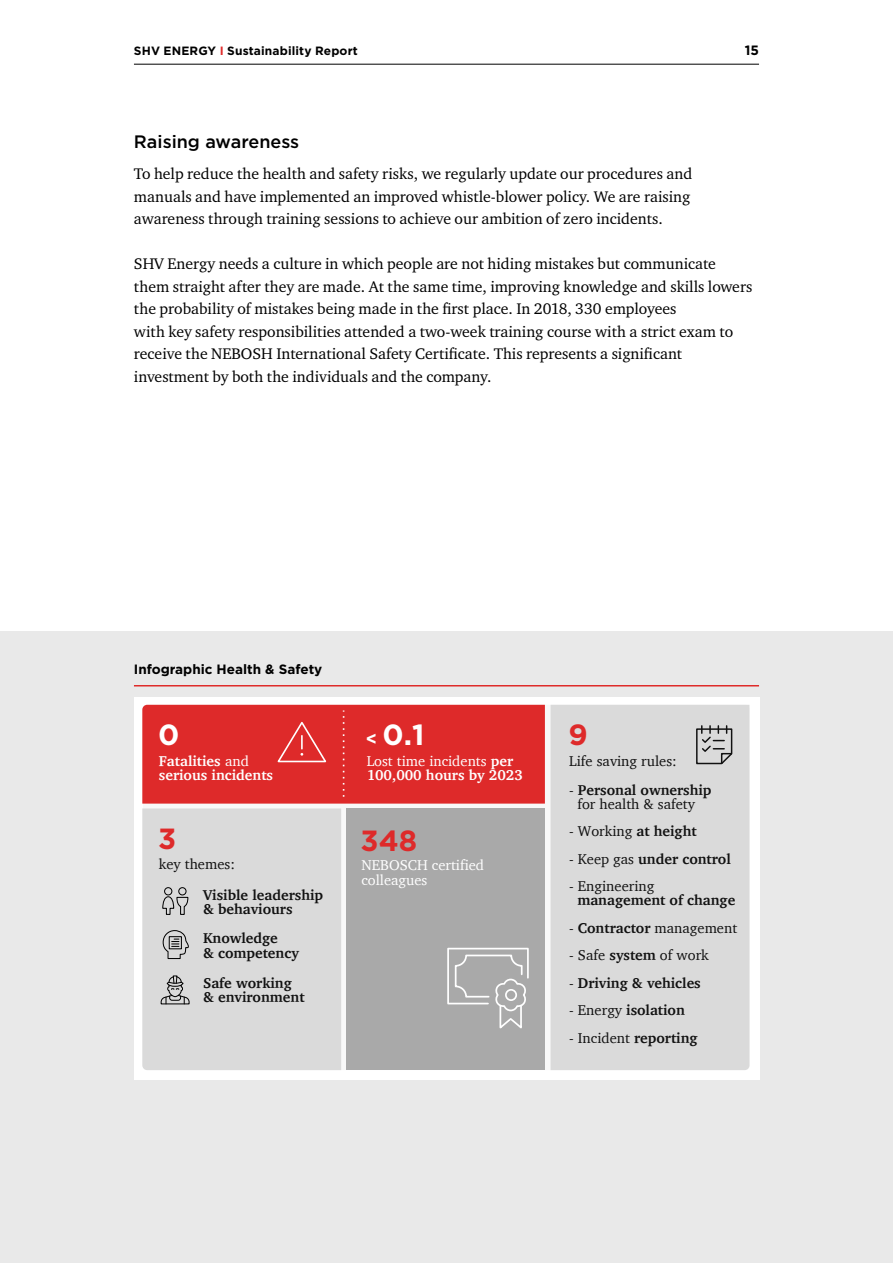
<style>
.page{position:relative;width:893px;height:1263px;background:#fff}
.page>*{position:absolute;margin:0;border:0;box-sizing:border-box;transform-origin:0 0}
.t1{font:700 29.1px "Gotham";color:#fff}
.t2{font:700 29.1px "Gotham";color:#de2a2a}
.t3{font:500 18px "Gotham";color:#000}
.t4{font:15.75px/22.5px "Charter ITC";color:#000}
.t5{font:14.55px/14.5px "Charter";color:#111;text-align:center}
.t6{font:700 14.55px/14.5px "Charter";color:#111}
.t7{font:700 14.55px/14.5px "Charter";color:#fff}
.t8{font:14.55px/14.5px "Charter";color:#fff}
.t9{font:700 13.5px "Gotham";color:#000}
.t10{font:700 12px "Gotham";letter-spacing:.01em;color:#000}
.s1{color:#df2b2a}
.s2{font-weight:400}
.s3{font-size:17.85px}
.s4{font-weight:700}
</style>
<div class="page">
<hr style="left:134px;top:64px;width:625px;height:1px;background:#000">
<div style="left:0;top:631px;width:893px;height:632px;background:#e9e9e9"></div>
<hr style="left:134px;top:685px;width:625px;height:1px;background:#df2b2a">
<div style="left:134px;top:697px;width:625px;height:382px;background:#fff"></div>
<svg style="left:341px;top:705px;width:409px;height:365px"></svg>
<div style="left:142px;top:808px;width:199px;height:262px;background:#dadada"></div>
<div style="left:346px;top:808px;width:199px;height:262px;background:#a9a9a9"></div>
<div style="left:551px;top:705px;width:198px;height:365px;background:#dadada"></div>
<div style="left:142px;top:705px;width:403px;height:99px;background:#de2a2a"></div>
<div style="left:178px;top:887px;width:9px;height:8px;border:1px solid #000;border-radius:50%"></div>
<div style="left:164px;top:887px;width:8px;height:8px;border:1px solid #000;border-radius:50%"></div>
<svg style="left:162px;top:896px;width:27px;height:19px"></svg>
<svg style="left:160px;top:929px;width:30px;height:76px;background:#b7b7b7"></svg>
<svg style="left:447px;top:947px;width:82px;height:82px"></svg>
<svg style="left:695px;top:726px;width:39px;height:40px;background:#afafaf"></svg>
<p class="t10" style="left:134px;top:43px;width:225px">SHV ENERGY <span class="s1">I</span> Sustainability Report</p>
<p class="t9" style="left:745px;top:42px;width:16px">15</p>
<p class="t3" style="left:134px;top:130px;width:167px">Raising awareness</p>
<p class="t4" style="left:134px;top:162px;width:560px">To help reduce the health and safety risks, we regularly update our procedures and manuals and have implemented an improved whistle-blower policy. We are raising awareness through training sessions to achieve our ambition of zero incidents.</p>
<p class="t4" style="left:134px;top:252px;width:620px">SHV Energy needs a culture in which people are not hiding mistakes but communicate them straight after they are made. At the same time, improving knowledge and skills lowers the probability of mistakes being made in the first place. In 2018, 330 employees<br>with key safety responsibilities attended a two-week training course with a strict exam to receive the NEBOSH International Safety Certificate. This represents a significant investment by both the individuals and the company.</p>
<p class="t9" style="left:134px;top:661px;width:190px">Infographic Health &amp; Safety</p>
<h1 class="t1" style="left:158px;top:716px;width:23px">0</h1>
<p class="t7" style="left:159px;top:753px;width:116px">Fatalities <span class="s2">and </span>serious incidents</p>
<h1 class="t2" style="left:158px;top:819px;width:20px">3</h1>
<p class="t5" style="left:159px;top:857px;width:78px">key themes:</p>
<p class="t6" style="left:203px;top:887px;width:122px">Visible leadership &amp; behaviours</p>
<p class="t6" style="left:203px;top:930px;width:97px">Knowledge<br>&amp; competency</p>
<p class="t6" style="left:203px;top:975px;width:103px">Safe working &amp; environment</p>
<h1 class="t1" style="left:366px;top:716px;width:60px"><span class="s3">&lt;</span> 0.1</h1>
<p class="t7" style="left:367px;top:753px;width:158px"><span class="s2">Lost time incidents</span> per<br>100,000 hours by 2023</p>
<h1 class="t2" style="left:361px;top:821px;width:58px">348</h1>
<p class="t8" style="left:361px;top:858px;width:124px">NEBOSCH certified colleagues</p>
<h1 class="t2" style="left:568px;top:716px;width:21px">9</h1>
<p class="t5" style="left:569px;top:753px;width:109px">Life saving rules:</p>
<p class="t5" style="left:569px;top:782px;width:144px">- <span class="s4">Personal ownership </span>for health &amp; safety</p>
<p class="t5" style="left:569px;top:824px;width:129px">- Working <span class="s4">at height</span></p>
<p class="t6" style="left:569px;top:851px;width:163px"><span class="s2">- Keep gas</span> under control</p>
<p class="t5" style="left:569px;top:878px;width:87px">- Engineering</p>
<p class="t6" style="left:577px;top:893px;width:159px">management of change</p>
<p class="t5" style="left:569px;top:920px;width:170px">- <span class="s4">Contractor</span> management</p>
<p class="t5" style="left:569px;top:948px;width:141px">- Safe <span class="s4">system</span> of work</p>
<p class="t6" style="left:569px;top:975px;width:133px"><span class="s2">-</span> Driving &amp; vehicles</p>
<p class="t6" style="left:569px;top:1002px;width:117px"><span class="s2">- Energy</span> isolation</p>
<p class="t5" style="left:569px;top:1031px;width:130px">- Incident <span class="s4">reporting</span></p>
</div>
